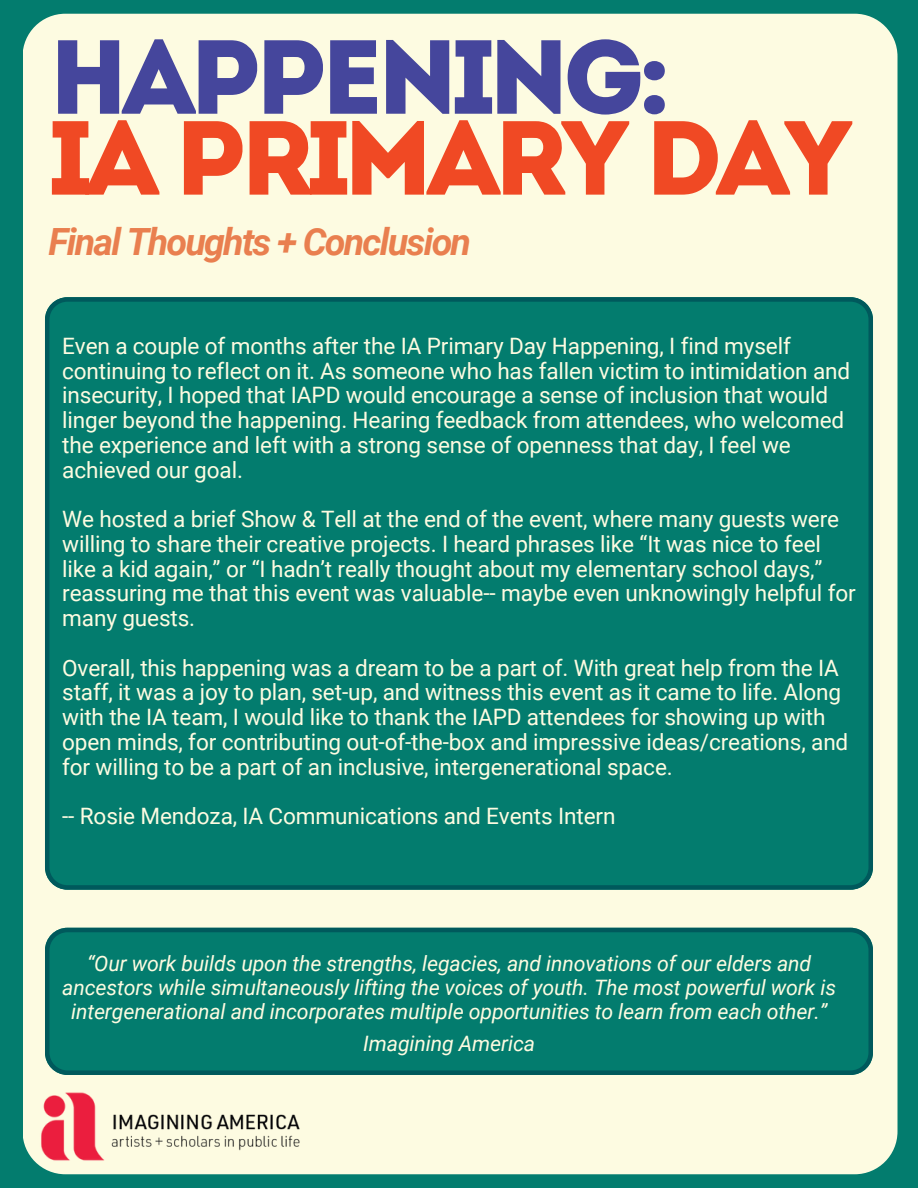
<style>
.page{position:relative;width:918px;height:1188px;background:#037c6e}
.page>*{position:absolute;margin:0;border:0;box-sizing:border-box;transform-origin:0 0}
.t1{font:105px "Intro";letter-spacing:-.065em;color:#f04924}
.t2{font:105px "Intro";letter-spacing:-.065em;color:#45469c}
.t3{font:italic 700 37.5px "Roboto";letter-spacing:-.05em;color:#e97f4f}
.t4{font:22.65px/24.8px "Roboto";letter-spacing:-.005em;color:#fdfbe1}
.t5{font:italic 21.3px/23.7px "Roboto";letter-spacing:-.005em;color:#fdfbe1;text-align:center}
</style>
<div class="page">
<div style="left:23px;top:14px;width:875px;height:1160px;background:#fdfbe1;border-radius:43px"></div>
<img style="left:23px;top:1092px;width:92px;height:83px">
<img style="left:103px;top:1107px;width:197px;height:45px">
<div style="left:45px;top:297px;width:828px;height:593px;background:#037c6e"></div>
<svg style="left:45px;top:928px;width:828px;height:147px;background:#037a6d"></svg>
<p class="t2" style="left:49px;top:35px;width:624px">HAPPENING:</p>
<h2 class="t1" style="left:49px;top:116px;width:806px">IA PRIMARY DAY</h2>
<p class="t3" style="left:49px;top:220px;width:424px">Final Thoughts + Conclusion</p>
<p class="t4" style="left:62px;top:334px;width:790px">Even a couple of months after the IA Primary Day Happening, I find myself continuing to reflect on it. As someone who has fallen victim to intimidation and insecurity, I hoped that IAPD would encourage a sense of inclusion that would linger beyond the happening. Hearing feedback from attendees, who welcomed the experience and left with a strong sense of openness that day, I feel we achieved our goal.</p>
<p class="t4" style="left:62px;top:507px;width:795px">We hosted a brief Show &amp; Tell at the end of the event, where many guests were willing to share their creative projects. I heard phrases like “It was nice to feel like a kid again,” or “I hadn’t really thought about my elementary school days,” reassuring me that this event was valuable-- maybe even unknowingly helpful for many guests.</p>
<p class="t4" style="left:62px;top:655px;width:788px">Overall, this happening was a dream to be a part of. With great help from the IA staff, it was a joy to plan, set-up, and witness this event as it came to life. Along with the IA team, I would like to thank the IAPD attendees for showing up with open minds, for contributing out-of-the-box and impressive ideas/creations, and for willing to be a part of an inclusive, intergenerational space.</p>
<p class="t4" style="left:62px;top:804px;width:555px">-- Rosie Mendoza, IA Communications and Events Intern</p>
<p class="t5" style="left:62px;top:952px;width:775px">“Our work builds upon the strengths, legacies, and innovations of our elders and ancestors while simultaneously lifting the voices of youth. The most powerful work is intergenerational and incorporates multiple opportunities to learn from each other.”</p>
<p class="t5" style="left:363px;top:1032px;width:173px">Imagining America</p>
</div>
